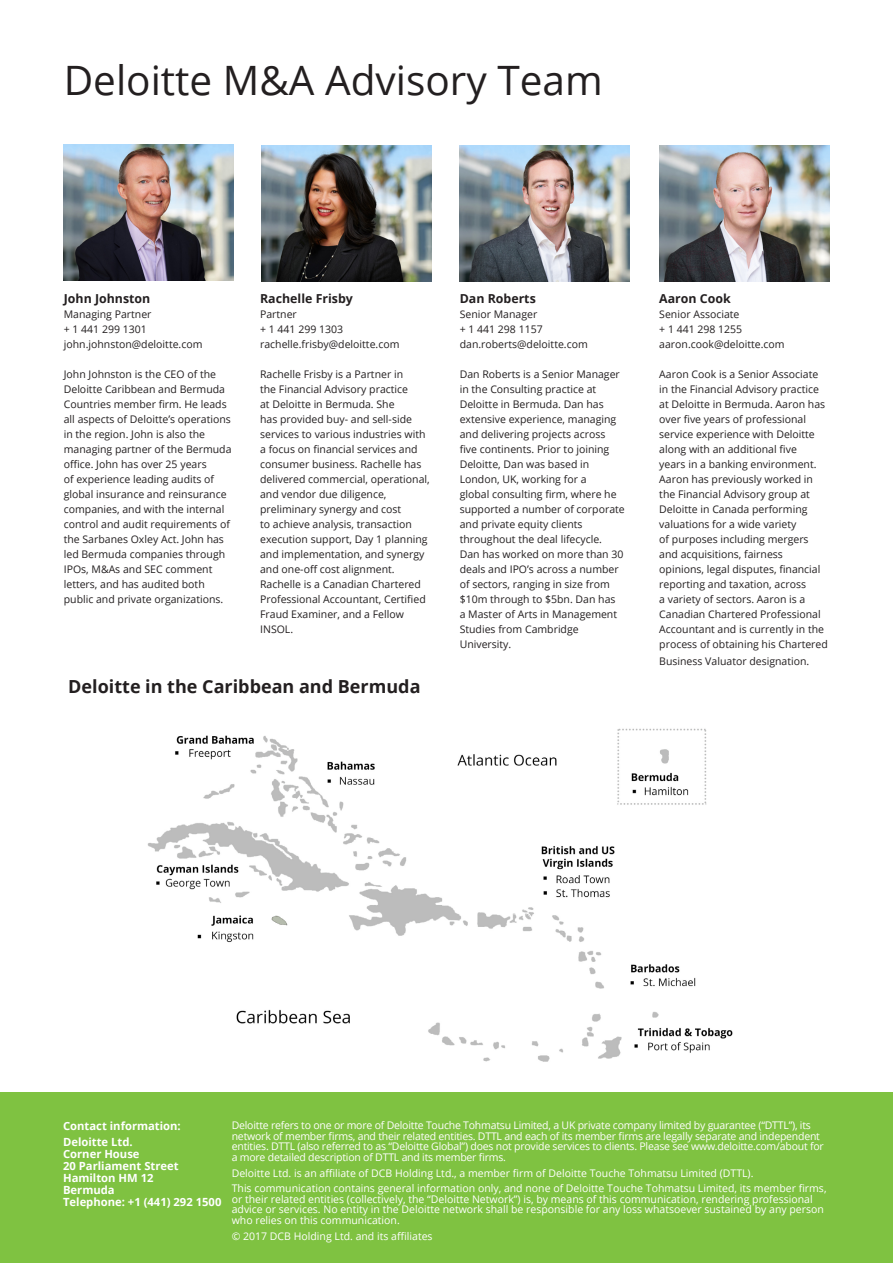
<style>
.page{position:relative;width:893px;height:1263px;background:#fff}
.page>*{position:absolute;margin:0;border:0;box-sizing:border-box;transform-origin:0 0}
.t1{font:40.5px "Open Sans";color:#231f20}
.Body_Copy{font:700 18px "Open Sans";color:#231f20}
.t2{font:700 12.3px "Open Sans";color:#231f20}
.t3{font:700 11.25px/12px "Open Sans";color:#fff}
.Paragraph_Style_1{font:10.5px/15px "Open Sans";color:#231f20}
.t4{font:10.5px/10.5px "Open Sans";color:#fff}
.t5{font:10.5px/10.5px "Open Sans";letter-spacing:-.02em;color:#fff}
</style>
<div class="page">
<div style="left:0;top:1093px;width:893px;height:170px;background:#7fc241"></div>
<img style="left:460px;top:145px;width:170px;height:136px">
<img style="left:659px;top:146px;width:170px;height:135px">
<img style="left:262px;top:145px;width:169px;height:136px">
<img style="left:64px;top:145px;width:169px;height:136px">
<img style="left:147px;top:728px;width:586px;height:334px">
<p class="t1" style="left:64px;top:52px;width:540px">Deloitte M&amp;A Advisory Team</p>
<p class="t2" style="left:64px;top:290px;width:88px">John Johnston</p>
<p class="Paragraph_Style_1" style="left:64px;top:307px;width:89px">Managing Partner</p>
<p class="Paragraph_Style_1" style="left:64px;top:322px;width:84px">+ 1 441 299 1301</p>
<p class="Paragraph_Style_1" style="left:64px;top:337px;width:140px">john.johnston@deloitte.com</p>
<p class="Paragraph_Style_1" style="left:64px;top:367px;width:169px">John Johnston is the CEO of the<br>Deloitte Caribbean and Bermuda<br>Countries member firm. He leads all aspects of Deloitte’s operations in the region. John is also the managing partner of the Bermuda office. John has over 25 years<br>of experience leading audits of global insurance and reinsurance companies, and with the internal control and audit requirements of the Sarbanes Oxley Act. John has led Bermuda companies through<br>IPOs, M&amp;As and SEC comment letters, and has audited both public and private organizations.</p>
<p class="t2" style="left:260px;top:290px;width:94px">Rachelle Frisby</p>
<p class="Paragraph_Style_1" style="left:260px;top:307px;width:38px">Partner</p>
<p class="Paragraph_Style_1" style="left:260px;top:322px;width:84px">+ 1 441 299 1303</p>
<p class="Paragraph_Style_1" style="left:260px;top:337px;width:141px">rachelle.frisby@deloitte.com</p>
<p class="Paragraph_Style_1" style="left:260px;top:367px;width:171px">Rachelle Frisby is a Partner in<br>the Financial Advisory practice<br>at Deloitte in Bermuda. She<br>has provided buy- and sell-side services to various industries with a focus on financial services and consumer business. Rachelle has delivered commercial, operational, and vendor due diligence, preliminary synergy and cost<br>to achieve analysis, transaction execution support, Day 1 planning and implementation, and synergy and one-off cost alignment.<br>Rachelle is a Canadian Chartered<br>Professional Accountant, Certified<br>Fraud Examiner, and a Fellow<br>INSOL.</p>
<p class="Body_Copy" style="left:68px;top:674px;width:354px">Deloitte in the Caribbean and Bermuda</p>
<p class="t2" style="left:460px;top:290px;width:78px">Dan Roberts</p>
<p class="Paragraph_Style_1" style="left:460px;top:307px;width:79px">Senior Manager</p>
<p class="Paragraph_Style_1" style="left:460px;top:322px;width:84px">+ 1 441 298 1157</p>
<p class="Paragraph_Style_1" style="left:460px;top:337px;width:130px">dan.roberts@deloitte.com</p>
<p class="Paragraph_Style_1" style="left:460px;top:367px;width:167px">Dan Roberts is a Senior Manager in the Consulting practice at<br>Deloitte in Bermuda. Dan has extensive experience, managing and delivering projects across five continents. Prior to joining<br>Deloitte, Dan was based in<br>London, UK, working for a<br>global consulting firm, where he supported a number of corporate and private equity clients throughout the deal lifecycle.<br>Dan has worked on more than 30 deals and IPO’s across a number of sectors, ranging in size from $10m through to $5bn. Dan has<br>a Master of Arts in Management<br>Studies from Cambridge<br>University.</p>
<p class="t2" style="left:659px;top:290px;width:73px">Aaron Cook</p>
<p class="Paragraph_Style_1" style="left:659px;top:307px;width:82px">Senior Associate</p>
<p class="Paragraph_Style_1" style="left:659px;top:322px;width:84px">+ 1 441 298 1255</p>
<p class="Paragraph_Style_1" style="left:659px;top:337px;width:127px">aaron.cook@deloitte.com</p>
<p class="Paragraph_Style_1" style="left:659px;top:367px;width:170px">Aaron Cook is a Senior Associate in the Financial Advisory practice at Deloitte in Bermuda. Aaron has over five years of professional service experience with Deloitte along with an additional five<br>years in a banking environment.<br>Aaron has previously worked in the Financial Advisory group at<br>Deloitte in Canada performing valuations for a wide variety<br>of purposes including mergers and acquisitions, fairness opinions, legal disputes, financial reporting and taxation, across<br>a variety of sectors. Aaron is a<br>Canadian Chartered Professional<br>Accountant and is currently in the process of obtaining his Chartered</p>
<p class="Paragraph_Style_1" style="left:659px;top:653px;width:152px">Business Valuator designation.</p>
<p class="t3" style="left:63px;top:1119px;width:119px">Contact information:</p>
<p class="t3" style="left:63px;top:1136px;width:71px">Deloitte Ltd.</p>
<p class="t3" style="left:63px;top:1148px;width:78px">Corner House</p>
<p class="t3" style="left:63px;top:1160px;width:117px">20 Parliament Street</p>
<p class="t3" style="left:63px;top:1172px;width:92px">Hamilton HM 12</p>
<p class="t3" style="left:63px;top:1184px;width:160px">Bermuda<br>Telephone: +1 (441) 292 1500</p>
<p class="t5" style="left:232px;top:1120px;width:594px">Deloitte refers to one or more of Deloitte Touche Tohmatsu Limited, a UK private company limited by guarantee (“DTTL”), its network of member firms, and their related entities. DTTL and each of its member firms are legally separate and independent entities. DTTL (also referred to as “Deloitte Global”) does not provide services to clients. Please see www.deloitte.com/about for a more detailed description of DTTL and its member firms.</p>
<p class="t4" style="left:232px;top:1167px;width:523px">Deloitte Ltd. is an affiliate of DCB Holding Ltd., a member firm of Deloitte Touche Tohmatsu Limited (DTTL).</p>
<p class="t4" style="left:232px;top:1183px;width:596px">This communication contains general information only, and none of Deloitte Touche Tohmatsu Limited, its member firms, or their related entities (collectively, the “Deloitte Network”) is, by means of this communication, rendering professional advice or services. No entity in the Deloitte network shall be responsible for any loss whatsoever sustained by any person who relies on this communication.</p>
<p class="t4" style="left:232px;top:1230px;width:202px">© 2017 DCB Holding Ltd. and its affiliates</p>
</div>
